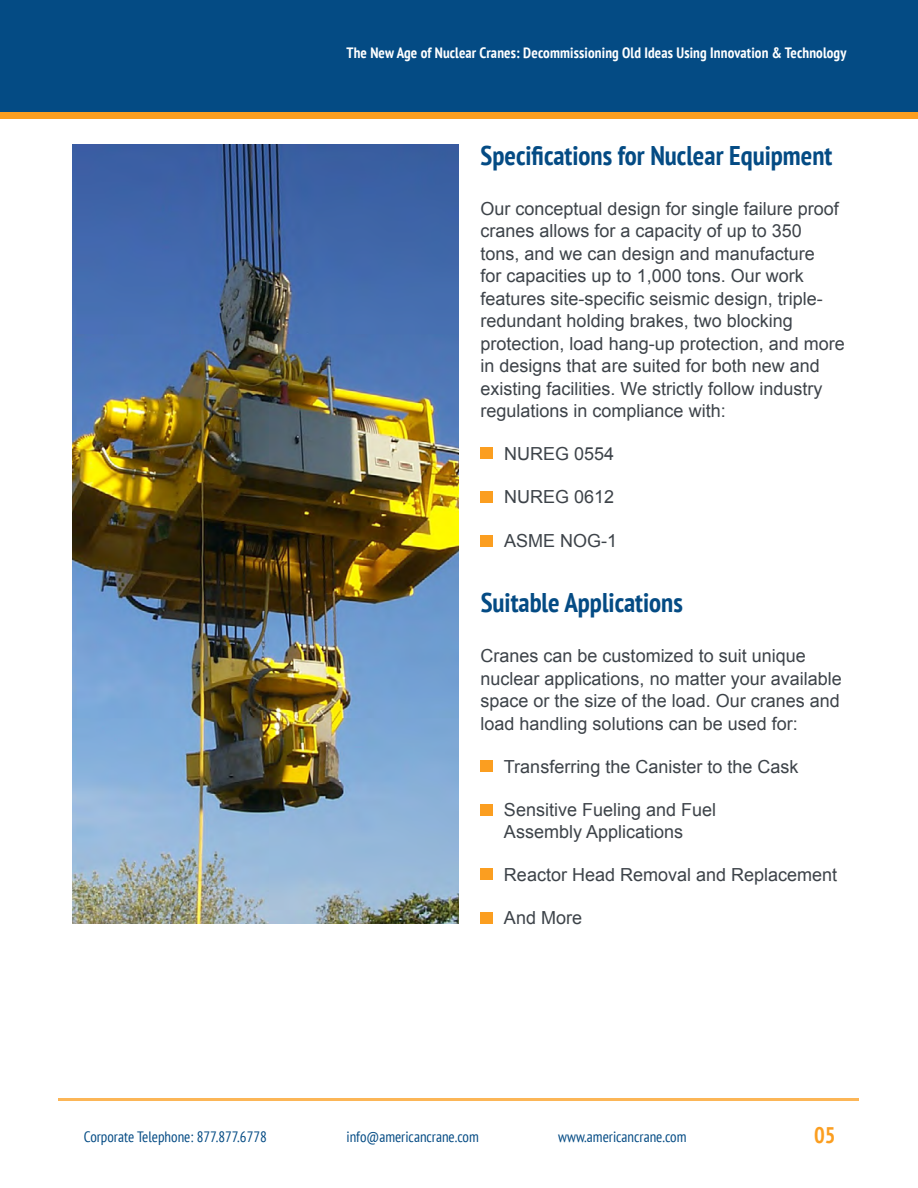
<style>
.page{position:relative;width:918px;height:1188px;background:#fff}
.page>*{position:absolute;margin:0;border:0;box-sizing:border-box;transform-origin:0 0}
.H2{font:700 condensed 27px "PT Sans";color:#044b84}
.t1{font:700 condensed 22.5px "PT Sans";color:#fb9e20}
.body{font:18px/22.5px "Arial";color:#3d4349}
.t2{font:condensed 15px "PT Sans";color:#044b84}
.t3{font:700 condensed 15px "PT Sans";letter-spacing:.01em;color:#fff}
</style>
<div class="page">
<div style="left:0;top:102px;width:918px;height:16px;background:#fb9e20"></div>
<div style="left:0;top:0;width:918px;height:112px;background:#044b84"></div>
<hr style="left:59px;top:1098px;width:800px;height:2px;background:#fb9e20">
<div style="left:481px;top:760px;width:12px;height:12px;background:#fb9e20"></div>
<div style="left:481px;top:447px;width:12px;height:12px;background:#fb9e20"></div>
<div style="left:481px;top:491px;width:12px;height:12px;background:#fb9e20"></div>
<div style="left:481px;top:535px;width:12px;height:12px;background:#fb9e20"></div>
<div style="left:481px;top:804px;width:12px;height:12px;background:#fb9e20"></div>
<div style="left:481px;top:868px;width:12px;height:12px;background:#fb9e20"></div>
<div style="left:481px;top:912px;width:12px;height:12px;background:#fb9e20"></div>
<img style="left:72px;top:144px;width:387px;height:780px">
<p class="t3" style="left:346px;top:43px;width:502px">The New Age of Nuclear Cranes: Decommissioning Old Ideas Using Innovation &amp; Technology</p>
<h3 class="H2" style="left:481px;top:138px;width:353px">Specifications for Nuclear Equipment</h3>
<p class="body" style="left:481px;top:197px;width:366px">Our conceptual design for single failure proof cranes allows for a capacity of up to 350 tons, and we can design and manufacture<br>for capacities up to 1,000 tons. Our work features site-specific seismic design, triple&shy;redundant holding brakes, two blocking protection, load hang-up protection, and more in designs that are suited for both new and existing facilities. We strictly follow industry regulations in compliance with:</p>
<p class="body" style="left:504px;top:443px;width:112px">NUREG 0554</p>
<p class="body" style="left:504px;top:486px;width:112px">NUREG 0612</p>
<p class="body" style="left:504px;top:529px;width:115px">ASME NOG-1</p>
<h3 class="H2" style="left:481px;top:585px;width:204px">Suitable Applications</h3>
<p class="body" style="left:481px;top:645px;width:363px">Cranes can be customized to suit unique nuclear applications, no matter your available space or the size of the load. Our cranes and load handling solutions can be used for:</p>
<p class="body" style="left:504px;top:755px;width:296px">Transferring the Canister to the Cask</p>
<p class="body" style="left:504px;top:799px;width:214px;line-height:21.6px">Sensitive Fueling and Fuel<br>Assembly Applications</p>
<p class="body" style="left:504px;top:863px;width:335px">Reactor Head Removal and Replacement</p>
<p class="body" style="left:504px;top:907px;width:80px">And More</p>
<p class="t2" style="left:84px;top:1127px;width:184px">Corporate Telephone: 877.877.6778</p>
<p class="t2" style="left:346px;top:1127px;width:134px">info@americancrane.com</p>
<p class="t2" style="left:558px;top:1127px;width:130px">www.americancrane.com</p>
<p class="t1" style="left:814px;top:1120px;width:23px">05</p>
</div>
